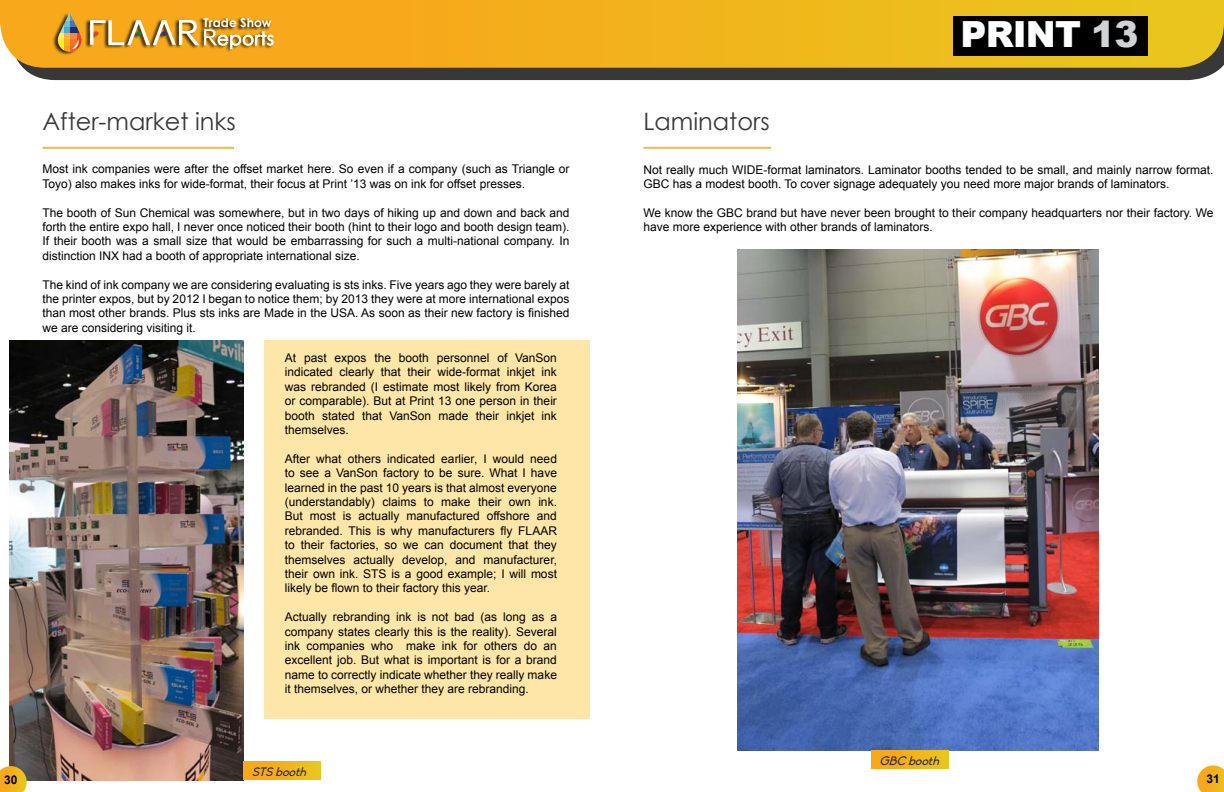
<style>
.page{position:relative;width:1224px;height:792px;background:#fff}
.page>*{position:absolute;margin:0;border:0;box-sizing:border-box;transform-origin:0 0}
.t1{font:900 36px "Arial";letter-spacing:-.025em;color:#fff}
.t2{font:24px "Century Gothic";color:#383839}
.t3{font:700 12.3px "Century Gothic";color:#fff}
.t4{font:12px/14.4px "Arial";color:#000;text-align:justify}
.t5{font:italic 12px "Biko";color:#292829}
.t6{font:700 12px "Arial";color:#000}
.s1{color:#d1d2d4}
</style>
<div class="page">
<div style="left:23px;top:68px;width:1198px;height:12px;background:#383839"></div>
<svg style="left:0;top:0;width:1224px;height:68px;background:#eeb11d"></svg>
<div style="left:954px;top:16px;width:194px;height:39px;background:#000"></div>
<div style="left:53px;top:12px;width:220px;height:43px;background:#000;opacity:.75"></div>
<div style="left:63px;top:27px;width:8px;height:6px;background:#51a8cb"></div>
<div style="left:63px;top:20px;width:8px;height:7px;background:#6ac1d6"></div>
<div style="left:63px;top:46px;width:8px;height:6px;background:#faa21b"></div>
<div style="left:63px;top:33px;width:8px;height:7px;background:#fcb242"></div>
<div style="left:63px;top:40px;width:8px;height:6px;background:#fcaf17"></div>
<svg style="left:63px;top:14px;width:8px;height:6px"></svg>
<svg style="left:56px;top:27px;width:8px;height:6px"></svg>
<svg style="left:56px;top:20px;width:8px;height:7px"></svg>
<svg style="left:56px;top:46px;width:8px;height:6px"></svg>
<svg style="left:56px;top:33px;width:8px;height:7px"></svg>
<svg style="left:56px;top:40px;width:8px;height:6px"></svg>
<div style="left:71px;top:27px;width:7px;height:6px;background:#1b2c7a"></div>
<div style="left:71px;top:20px;width:7px;height:7px;background:#4675b5"></div>
<div style="left:71px;top:33px;width:7px;height:7px;background:#f68935"></div>
<div style="left:71px;top:40px;width:7px;height:6px;background:#f47429"></div>
<div style="left:71px;top:14px;width:7px;height:6px;background:#f7a91b"></div>
<svg style="left:63px;top:13px;width:15px;height:1px"></svg>
<svg style="left:72px;top:20px;width:11px;height:32px"></svg>
<svg style="left:90px;top:20px;width:184px;height:29px"></svg>
<div style="left:264px;top:340px;width:325px;height:379px;background:#fde6a7"></div>
<hr style="left:42px;top:147px;width:192px;height:2px;background:#f6b650">
<img style="left:10px;top:340px;width:234px;height:440px">
<div style="left:244px;top:762px;width:77px;height:18px;background:linear-gradient(to right,#faa21b,#e9c41d)"></div>
<hr style="left:643px;top:147px;width:128px;height:2px;background:#f6b650">
<img style="left:737px;top:249px;width:362px;height:501px">
<div style="left:872px;top:750px;width:77px;height:18px;background:linear-gradient(to right,#faa21b,#e9c41d)"></div>
<svg style="left:0;top:766px;width:27px;height:26px"></svg>
<svg style="left:1197px;top:765px;width:27px;height:27px"></svg>
<p class="t3" style="left:204px;top:15px;width:70px">Trade Show</p>
<h1 class="t1" style="left:961px;top:8px;width:179px">PRINT <span class="s1">13</span></h1>
<h2 class="t2" style="left:42px;top:107px;width:195px">After-market inks</h2>
<p class="t4" style="left:42px;top:162px;width:529px">Most ink companies were after the offset market here. So even if a company (such as Triangle or<br>Toyo) also makes inks for wide-format, their focus at Print ’13 was on ink for offset presses.</p>
<p class="t4" style="left:42px;top:205px;width:529px">The booth of Sun Chemical was somewhere, but in two days of hiking up and down and back and forth the entire expo hall, I never once noticed their booth (hint to their logo and booth design team).<br>If their booth was a small size that would be embarrassing for such a multi-national company. In distinction INX had a booth of appropriate international size.</p>
<p class="t4" style="left:42px;top:277px;width:529px">The kind of ink company we are considering evaluating is sts inks. Five years ago they were barely at the printer expos, but by 2012 I began to notice them; by 2013 they were at more international expos than most other brands. Plus sts inks are Made in the USA. As soon as their new factory is finished we are considering visiting it.</p>
<p class="t4" style="left:285px;top:351px;width:274px">At past expos the booth personnel of VanSon indicated clearly that their wide-format inkjet ink was rebranded (I estimate most likely from Korea or comparable). But at Print 13 one person in their booth stated that VanSon made their inkjet ink themselves.</p>
<p class="t4" style="left:285px;top:451px;width:274px">After what others indicated earlier, I would need to see a VanSon factory to be sure. What I have learned in the past 10 years is that almost everyone (understandably) claims to make their own ink.<br>But most is actually manufactured offshore and rebranded. This is why manufacturers fly FLAAR to their factories, so we can document that they themselves actually develop, and manufacturer, their own ink. STS is a good example; I will most likely be flown to their factory this year.</p>
<p class="t4" style="left:285px;top:610px;width:274px">Actually rebranding ink is not bad (as long as a company states clearly this is the reality). Several ink companies who make ink for others do an excellent job. But what is important is for a brand name to correctly indicate whether they really make it themselves, or whether they are rebranding.</p>
<h2 class="t2" style="left:643px;top:107px;width:128px">Laminators</h2>
<p class="t4" style="left:643px;top:162px;width:572px">Not really much WIDE-format laminators. Laminator booths tended to be small, and mainly narrow format.<br>GBC has a modest booth. To cover signage adequately you need more major brands of laminators.</p>
<p class="t4" style="left:643px;top:206px;width:572px">We know the GBC brand but have never been brought to their company headquarters nor their factory. We have more experience with other brands of laminators.</p>
<p class="t5" style="left:880px;top:754px;width:65px">GBC booth</p>
<p class="t5" style="left:252px;top:766px;width:60px">STSbooth</p>
<p class="t6" style="left:4px;top:772px;width:15px">30</p>
<p class="t6" style="left:1206px;top:771px;width:15px">31</p>
</div>
